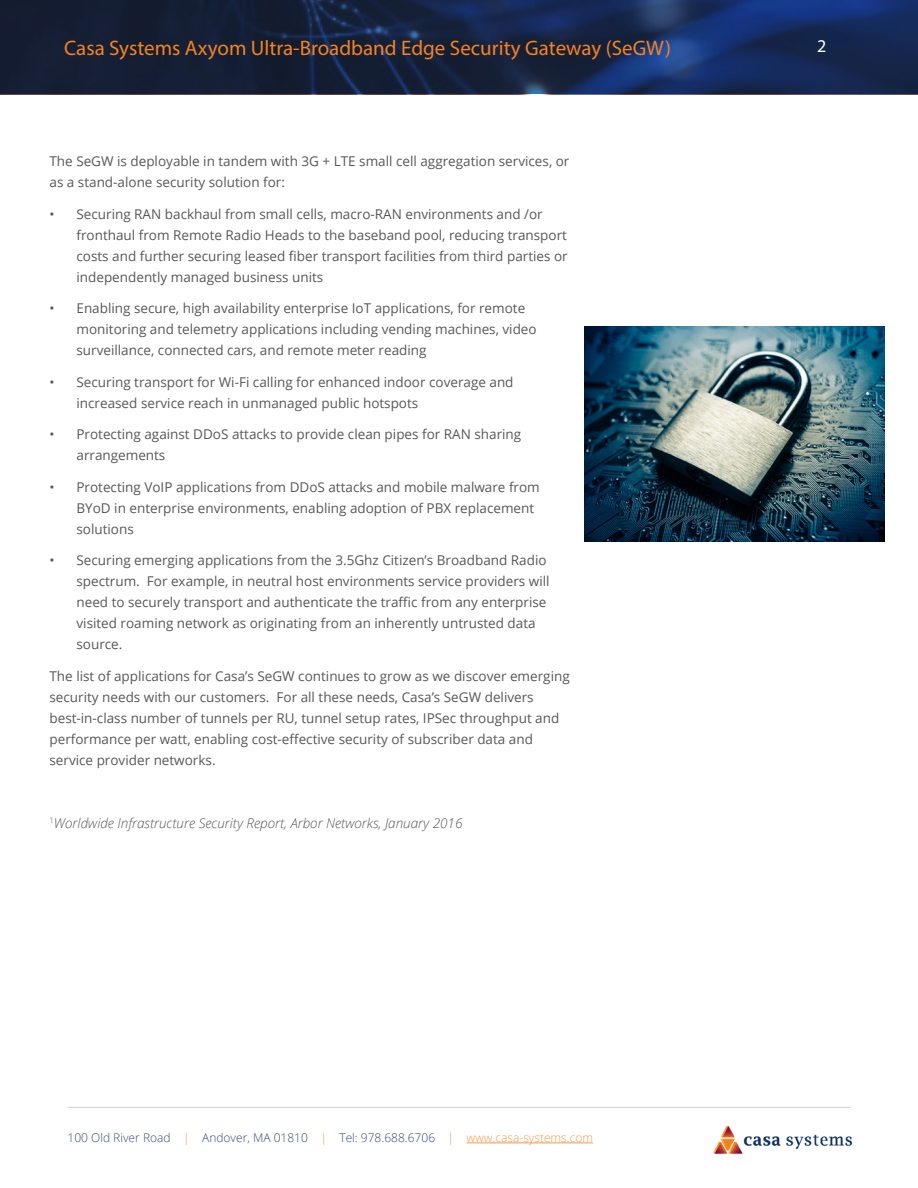
<style>
.page{position:relative;width:918px;height:1188px;background:#fff}
.page>*{position:absolute;margin:0;border:0;box-sizing:border-box;transform-origin:0 0}
.t1{font:21px "Myriad Pro";color:#f58220}
.t2{font:18px "Myriad Pro";color:#fff}
.body_copy{font:13.5px/21px "Open Sans";color:#57585a}
.body_copy-2{font:italic 300 13.5px "Open Sans";color:#57585a}
.t3{font:300 12px "Open Sans";color:#354b7c}
.s1{color:#f79848}
</style>
<div class="page">
<img style="left:714px;top:1127px;width:137px;height:26px">
<hr style="left:68px;top:1107px;width:782px;height:1px;background:#bfc2c4">
<hr style="left:467px;top:1143px;width:126px;height:1px;background:#f79848">
<svg style="left:0;top:0;width:918px;height:94px"></svg>
<img style="left:585px;top:326px;width:300px;height:215px">
<p class="t1" style="left:64px;top:35px;width:608px">Casa Systems Axyom Ultra-Broadband Edge Security Gateway (SeGW)</p>
<p class="t2" style="left:817px;top:35px;width:11px">2</p>
<h1 class="t1" style="left:72px;top:37px;width:513px">Casa Systems Distributed Access (DA500/DA1000/DA2000)</h1>
<p class="body_copy" style="left:50px;top:151px;width:521px">The SeGW is deployable in tandem with 3G + LTE small cell aggregation services, or as a stand-alone security solution for:</p>
<p class="body_copy" style="left:76px;top:203px;width:493px;text-indent:-27px">• Securing RAN backhaul from small cells, macro-RAN environments and /or fronthaul from Remote Radio Heads to the baseband pool, reducing transport costs and further securing leased fiber transport facilities from third parties or independently managed business units</p>
<p class="body_copy" style="left:76px;top:298px;width:462px;text-indent:-27px">• Enabling secure, high availability enterprise IoT applications, for remote monitoring and telemetry applications including vending machines, video surveillance, connected cars, and remote meter reading</p>
<p class="body_copy" style="left:76px;top:371px;width:439px;text-indent:-27px">• Securing transport for Wi-Fi calling for enhanced indoor coverage and increased service reach in unmanaged public hotspots</p>
<p class="body_copy" style="left:76px;top:424px;width:446px;text-indent:-27px">• Protecting against DDoS attacks to provide clean pipes for RAN sharing arrangements</p>
<p class="body_copy" style="left:76px;top:476px;width:465px;text-indent:-27px">• Protecting VoIP applications from DDoS attacks and mobile malware from<br>BYoD in enterprise environments, enabling adoption of PBX replacement solutions</p>
<p class="body_copy" style="left:76px;top:550px;width:475px;text-indent:-27px">• Securing emerging applications from the 3.5Ghz Citizen’s Broadband Radio spectrum. For example, in neutral host environments service providers will need to securely transport and authenticate the traffic from any enterprise visited roaming network as originating from an inherently untrusted data source.</p>
<p class="body_copy" style="left:50px;top:665px;width:522px">The list of applications for Casaʼs SeGW continues to grow as we discover emerging security needs with our customers. For all these needs, Casa’s SeGW delivers best-in-class number of tunnels per RU, tunnel setup rates, IPSec throughput and performance per watt, enabling cost-effective security of subscriber data and service provider networks.</p>
<p class="body_copy-2" style="left:50px;top:814px;width:415px"><sup>1</sup>Worldwide Infrastructure Security Report, Arbor Networks, January 2016</p>
<p class="t3" style="left:68px;top:1129px;width:527px">100 Old River Road <span class="s1">|</span> Andover, MA 01810 <span class="s1">|</span> Tel: 978.688.6706 <span class="s1">| www.casa-systems.com</span></p>
</div>
